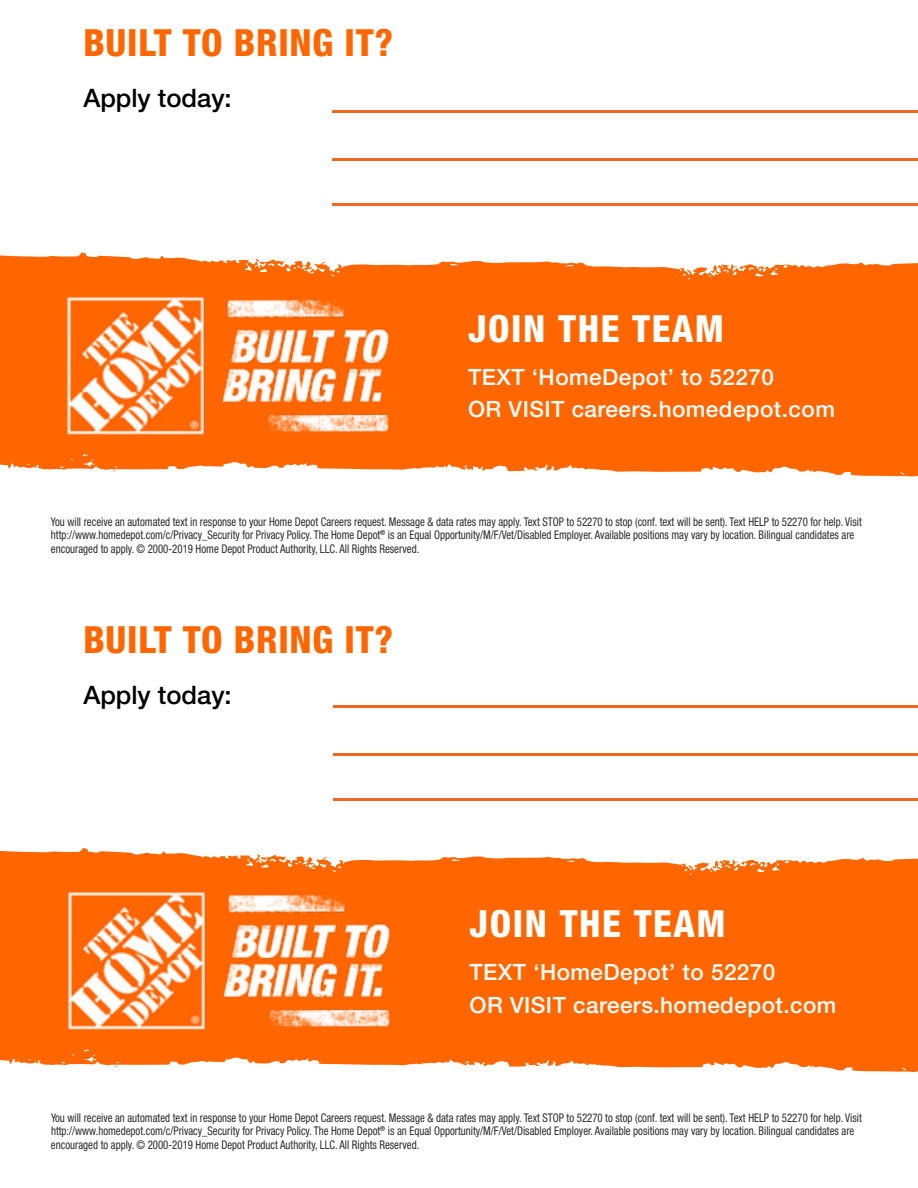
<style>
.page{position:relative;width:918px;height:1188px;background:#fff}
.page>*{position:absolute;margin:0;border:0;box-sizing:border-box;transform-origin:0 0}
.t1{font:800 condensed 37.5px "Helvetica Neue LT Std";letter-spacing:.02em;color:#f60}
.t2{font:800 condensed 37.5px "Helvetica Neue LT Std";letter-spacing:.04em;color:#fff}
.t3{font:500 25.5px "Helvetica Neue LT Std";color:#000}
.t4{font:500 22.5px/32.8px "Helvetica Neue LT Std";letter-spacing:.02em;color:#fff}
.t5{font:condensed 12px/13.5px "Helvetica Neue LT Std";color:#2d2c2c;scale:.9 1}
</style>
<div class="page">
<svg style="left:0;top:848px;width:918px;height:225px;background:#ff761b"></svg>
<svg style="left:113px;top:1065px;width:4px;height:3px"></svg>
<img style="left:68px;top:889px;width:333px;height:143px">
<hr style="left:334px;top:706px;width:584px;height:2px;background:#f26722">
<hr style="left:334px;top:754px;width:584px;height:2px;background:#f26722">
<hr style="left:334px;top:799px;width:584px;height:2px;background:#f26722">
<svg style="left:0;top:252px;width:918px;height:225px;background:#ff761c"></svg>
<svg style="left:111px;top:469px;width:4px;height:3px"></svg>
<img style="left:66px;top:293px;width:333px;height:143px">
<hr style="left:332px;top:110px;width:586px;height:3px;background:#f26722">
<hr style="left:332px;top:158px;width:586px;height:3px;background:#f26722">
<hr style="left:332px;top:203px;width:586px;height:3px;background:#f26722">
<h1 class="t1" style="left:83px;top:20px;width:311px">BUILT TO BRING IT?</h1>
<h2 class="t3" style="left:83px;top:83px;width:150px">Apply today:</h2>
<h1 class="t2" style="left:468px;top:305px;width:258px">JOIN THE TEAM</h1>
<h3 class="t4" style="left:468px;top:360px;width:368px">TEXT ‘HomeDepot’ to 52270<br>OR VISIT careers.homedepot.com</h3>
<p class="t5" style="left:51px;top:515px;width:902px">You will receive an automated text in response to your Home Depot Careers request. Message &amp; data rates may apply. Text STOP to 52270 to stop (conf. text will be sent). Text HELP to 52270 for help. Visit http://www.homedepot.com/c/Privacy_Security for Privacy Policy. The Home Depot<sup>®</sup> is an Equal Opportunity/M/F/Vet/Disabled Employer. Available positions may vary by location. Bilingual candidates are encouraged to apply. © 2000-2019 Home Depot Product Authority, LLC. All Rights Reserved.</p>
<h1 class="t1" style="left:83px;top:616px;width:311px">BUILT TO BRING IT?</h1>
<h2 class="t3" style="left:83px;top:679px;width:150px">Apply today:</h2>
<h1 class="t2" style="left:470px;top:900px;width:258px">JOIN THE TEAM</h1>
<h3 class="t4" style="left:470px;top:955px;width:368px">TEXT ‘HomeDepot’ to 52270<br>OR VISIT careers.homedepot.com</h3>
<p class="t5" style="left:51px;top:1110px;width:902px">You will receive an automated text in response to your Home Depot Careers request. Message &amp; data rates may apply. Text STOP to 52270 to stop (conf. text will be sent). Text HELP to 52270 for help. Visit http://www.homedepot.com/c/Privacy_Security for Privacy Policy. The Home Depot<sup>®</sup> is an Equal Opportunity/M/F/Vet/Disabled Employer. Available positions may vary by location. Bilingual candidates are encouraged to apply. © 2000-2019 Home Depot Product Authority, LLC. All Rights Reserved.</p>
</div>
